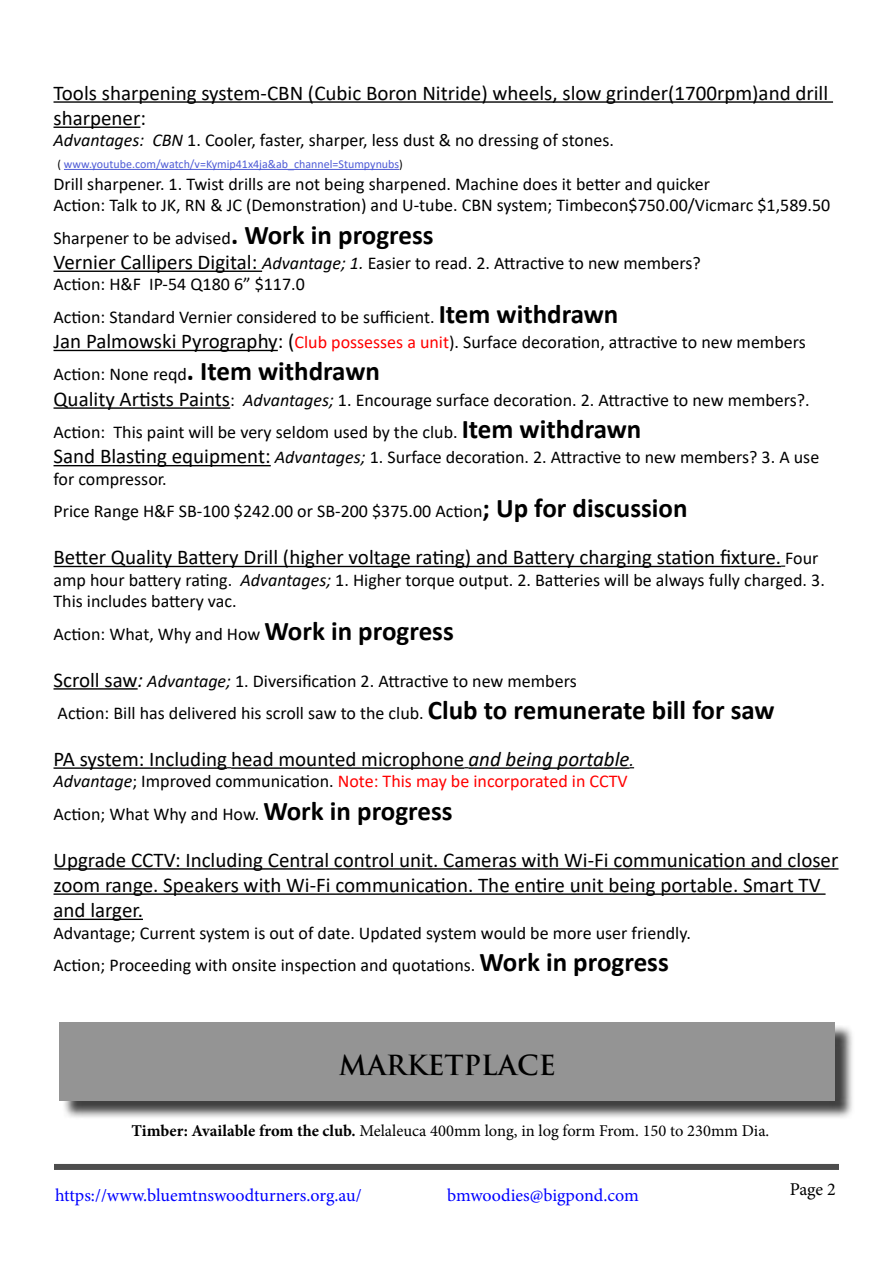
<style>
.page{position:relative;width:893px;height:1263px;background:#fff}
.page>*{position:absolute;margin:0;border:0;box-sizing:border-box;transform-origin:0 0}
.t1{font:700 27px "Trajan Pro";color:#000}
.t2{font:21px/25.2px "Calibri";color:#000}
.t3{font:18px/32.4px "Calibri";color:#000}
.t4{font:18px "Minion Pro";letter-spacing:-.005em;color:#00f}
.t5{font:18px "Minion Pro";color:#000}
.t6{font:16.5px "Minion Pro";color:#000}
.t7{font:12px "Calibri";color:#4f5cd6}
.s1{font-style:italic}
.s2{color:#000}
.s3{font-weight:700;font-size:27px}
.s4{font-size:21px}
.s5{color:#f00}
.s6{font-size:18px}
.s7{font-style:italic;font-size:21px}
.s8{font-style:italic;font-size:18px}
.s9{font-weight:700}
</style>
<div class="page">
<div style="left:54px;top:1164px;width:785px;height:6px;background:#4d4d4d"></div>
<hr style="left:54px;top:101px;width:779px;height:2px;background:#000">
<hr style="left:54px;top:127px;width:86px;height:1px;background:#000">
<hr style="left:64px;top:169px;width:335px;height:1px;background:#4f5cd6">
<hr style="left:54px;top:271px;width:208px;height:1px;background:#000">
<hr style="left:54px;top:350px;width:224px;height:1px;background:#000">
<hr style="left:54px;top:407px;width:176px;height:2px;background:#000">
<hr style="left:54px;top:465px;width:217px;height:1px;background:#000">
<hr style="left:54px;top:566px;width:727px;height:1px;background:#000">
<hr style="left:54px;top:688px;width:84px;height:2px;background:#000">
<hr style="left:54px;top:767px;width:173px;height:2px;background:#000">
<hr style="left:231px;top:767px;width:233px;height:2px;background:#000">
<hr style="left:468px;top:767px;width:162px;height:2px;background:#000">
<hr style="left:54px;top:868px;width:784px;height:2px;background:#000">
<hr style="left:54px;top:893px;width:772px;height:2px;background:#000">
<hr style="left:54px;top:919px;width:89px;height:1px;background:#000">
<div style="left:62px;top:1025px;width:792px;height:94px;background:#000;opacity:.75"></div>
<div style="left:60px;top:1022px;width:775px;height:79px;background:#949494"></div>
<p class="t2" style="left:54px;top:80px;width:776px">Tools sharpening system-CBN (Cubic Boron Nitride) wheels, slow grinder(1700rpm)and drill sharpener:</p>
<p class="t3" style="left:54px;top:124px;width:562px"><span class="s1">Advantages: CBN</span> 1. Cooler, faster, sharper, less dust &amp; no dressing of stones.</p>
<p class="t7" style="left:58px;top:156px;width:347px"><span class="s2">(</span> www.youtube.com/watch/v=Kymip41x4ja&amp;ab_channel=Stumpynubs<span class="s2">)</span></p>
<p class="t3" style="left:54px;top:172px;width:778px;line-height:21.6px">Drill sharpener. 1. Twist drills are not being sharpened. Machine does it better and quicker<br>Action: Talk to JK, RN &amp; JC (Demonstration) and U-tube. CBN system; Timbecon$750.00/Vicmarc $1,589.50</p>
<p class="t3" style="left:54px;top:225px;width:649px;line-height:25.2px">Sharpener to be advised<span class="s3">. Work in progress<br></span><span class="s4">Vernier Callipers Digital:</span> <span class="s1">Advantage; 1.</span> Easier to read. 2. Attractive to new members?</p>
<p class="t3" style="left:54px;top:268px;width:566px">Action: H&amp;F IP-54 Q180 6” $117.0<br>Action: Standard Vernier considered to be sufficient. <span class="s3">Item withdrawn</span></p>
<p class="t3" style="left:54px;top:325px;width:754px"><span class="s4">Jan Palmowski Pyrography: (</span><span class="s5">Club possesses a unit</span>). Surface decoration, attractive to new members<br>Action: None reqd<span class="s3">. Item withdrawn</span></p>
<p class="t3" style="left:54px;top:383px;width:758px"><span class="s4">Quality Artists Paints</span>: <span class="s1">Advantages;</span> 1. Encourage surface decoration. 2. Attractive to new members?.<br>Action: This paint will be very seldom used by the club. <span class="s3">Item withdrawn</span></p>
<p class="t3" style="left:54px;top:446px;width:767px;line-height:21.6px"><span class="s4">Sand Blasting equipment:</span> <span class="s1">Advantages;</span> 1. Surface decoration. 2. Attractive to new members? 3. A use for compressor.</p>
<p class="t3" style="left:54px;top:495px;width:635px">Price Range H&amp;F SB-100 $242.00 or SB-200 $375.00 Action<span class="s3">; Up for discussion</span></p>
<p class="t2" style="left:54px;top:544px;width:766px">Better Quality Battery Drill (higher voltage rating) and Battery charging station fixture. <span class="s6">Four</span></p>
<p class="t3" style="left:54px;top:568px;width:773px;line-height:21.6px">amp hour battery rating. <span class="s1">Advantages;</span> 1. Higher torque output. 2. Batteries will be always fully charged. 3.<br>This includes battery vac.</p>
<p class="t3" style="left:54px;top:617px;width:402px">Action: What, Why and How <span class="s3">Work in progress</span></p>
<p class="t3" style="left:54px;top:664px;width:723px"><span class="s4">Scroll saw</span><span class="s7">:</span> <span class="s1">Advantage;</span> 1. Diversification 2. Attractive to new members<br>Action: Bill has delivered his scroll saw to the club. <span class="s3">Club to remunerate bill for saw</span></p>
<p class="t2" style="left:54px;top:746px;width:582px">PA system: Including head mounted microphone <span class="s1">and being portable</span><span class="s8">.</span></p>
<p class="t3" style="left:54px;top:765px;width:576px"><span class="s1">Advantage</span>; Improved communication. <span class="s5">Note: This may be incorporated in CCTV<br></span>Action; What Why and How. <span class="s3">Work in progress</span></p>
<p class="t2" style="left:54px;top:846px;width:786px">Upgrade CCTV: Including Central control unit. Cameras with Wi-Fi communication and closer zoom range. Speakers with Wi-Fi communication. The entire unit being portable. Smart TV and larger.</p>
<p class="t3" style="left:54px;top:916px;width:639px">Advantage; Current system is out of date. Updated system would be more user friendly.<br>Action; Proceeding with onsite inspection and quotations. <span class="s3">Work in progress</span></p>
<h1 class="t1" style="left:339px;top:1048px;width:218px">MARKETPLACE</h1>
<p class="t6" style="left:132px;top:1120px;width:639px"><span class="s9">Timber: Available from the club.</span> Melaleuca 400mm long, in log form From. 150 to 230mm Dia.</p>
<p class="t4" style="left:55px;top:1183px;width:308px">https://www.bluemtnswoodturners.org.au/</p>
<p class="t4" style="left:447px;top:1183px;width:193px">bmwoodies@bigpond.com</p>
<p class="t5" style="left:790px;top:1177px;width:48px">Page 2</p>
</div>
